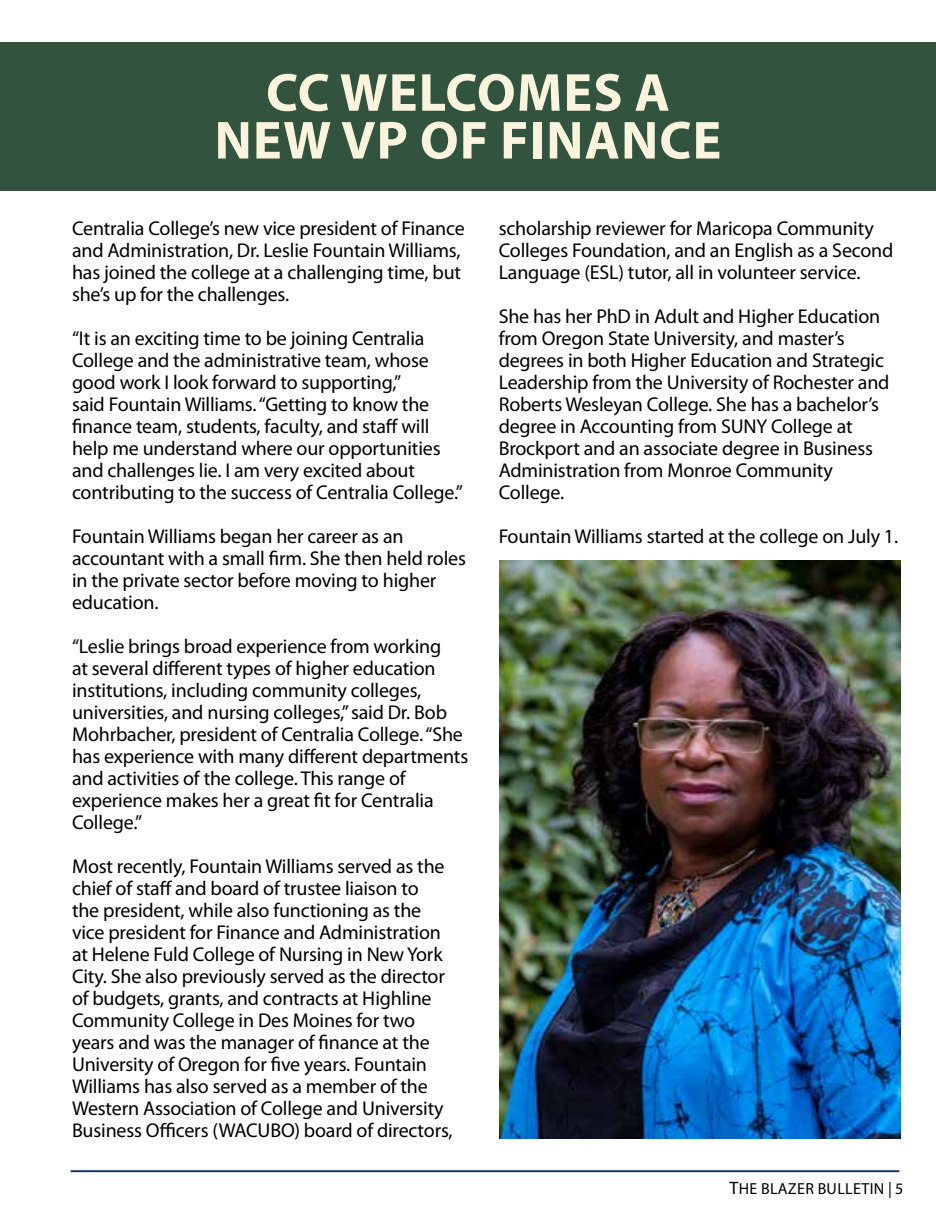
<style>
.page{position:relative;width:936px;height:1224px;background:#fff}
.page>*{position:absolute;margin:0;border:0;box-sizing:border-box;transform-origin:0 0}
.t1{font:700 54px/47.8px "Myriad Pro";letter-spacing:.02em;color:#faf3dd;text-align:center}
.t2{font:20px/22px "Myriad Pro";letter-spacing:-.01em;color:#000}
.t3{font:16px "Myriad Pro";letter-spacing:.02em;color:#000}
.s1{font-size:18px}
</style>
<div class="page">
<hr style="left:71px;top:1170px;width:828px;height:2px;background:#1c3668">
<div style="left:0;top:42px;width:936px;height:149px;background:#32533d"></div>
<img style="left:499px;top:560px;width:402px;height:579px">
<h1 class="t1" style="left:215px;top:67px;width:508px">CC WELCOMES A<br>NEW VP OF FINANCE</h1>
<p class="t2" style="left:72px;top:217px;width:394px">Centralia College’s new vice president of Finance and Administration, Dr. Leslie Fountain Williams, has joined the college at a challenging time, but she’s up for the challenges.</p>
<p class="t2" style="left:72px;top:327px;width:392px">“It is an exciting time to be joining Centralia College and the administrative team, whose good work I look forward to supporting,”<br>said Fountain Williams. “Getting to know the finance team, students, faculty, and staff will help me understand where our opportunities and challenges lie. I am very excited about contributing to the success of Centralia College.”</p>
<p class="t2" style="left:72px;top:525px;width:396px">Fountain Williams began her career as an accountant with a small firm. She then held roles in the private sector before moving to higher education.</p>
<p class="t2" style="left:72px;top:635px;width:398px">“Leslie brings broad experience from working<br>at several different types of higher education institutions, including community colleges, universities, and nursing colleges,” said Dr. Bob Mohrbacher, president of Centralia College. “She has experience with many different departments and activities of the college. This range of experience makes her a great fit for Centralia College.”</p>
<p class="t2" style="left:72px;top:855px;width:382px">Most recently, Fountain Williams served as the chief of staff and board of trustee liaison to<br>the president, while also functioning as the vice president for Finance and Administration at Helene Fuld College of Nursing in New York City. She also previously served as the director of budgets, grants, and contracts at Highline Community College in Des Moines for two years and was the manager of finance at the University of Oregon for five years. Fountain Williams has also served as a member of the Western Association of College and University Business Officers (WACUBO) board of directors,</p>
<p class="t2" style="left:499px;top:217px;width:396px">scholarship reviewer for Maricopa Community<br>Colleges Foundation, and an English as a Second<br>Language (ESL) tutor, all in volunteer service.</p>
<p class="t2" style="left:499px;top:305px;width:392px">She has her PhD in Adult and Higher Education from Oregon State University, and master’s degrees in both Higher Education and Strategic Leadership from the University of Rochester and Roberts Wesleyan College. She has a bachelor’s degree in Accounting from SUNY College at Brockport and an associate degree in Business Administration from Monroe Community College.</p>
<p class="t2" style="left:499px;top:525px;width:401px">Fountain Williams started at the college on July 1.</p>
<p class="t3" style="left:729px;top:1178px;width:176px"><span class="s1">T</span>HE BLAZER BULLETIN | 5</p>
</div>
